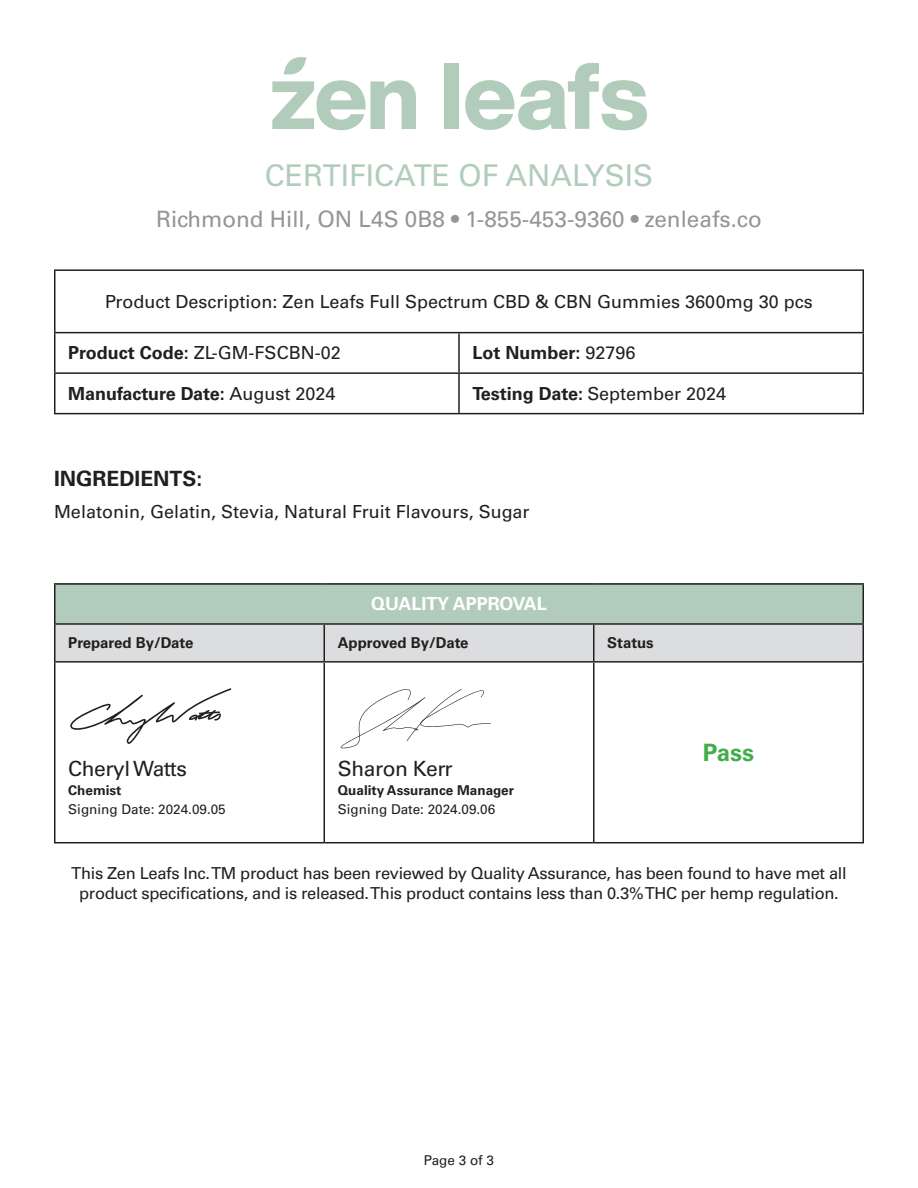
<style>
.page{position:relative;width:918px;height:1188px;background:#fff}
.page>*{position:absolute;margin:0;border:0;box-sizing:border-box;transform-origin:0 0}
.t1{font:30px "Univers LT Std";color:#b2ccbc}
.t2{font:700 24px "Univers LT Std";color:#40ae49}
.t3{font:22.5px "Univers LT Std";color:#939598}
.t4{font:21px "Univers LT Std";letter-spacing:-.02em;color:#231f20}
.t5{font:700 21px "Univers LT Std";color:#231f20}
.t6{font:18px "Univers LT Std";color:#231f20}
.t7{font:700 18px "Univers LT Std";color:#231f20}
.t8{font:700 18px "Univers LT Std";color:#fff}
.t9{font:16.5px/19.8px "Univers LT Std";letter-spacing:-.02em;color:#231f20;text-align:center}
.t10{font:700 15px "Univers LT Std";color:#231f20}
.t11{font:13.5px "Univers LT Std";color:#231f20}
.t12{font:700 13.5px "Univers LT Std";color:#231f20}
.s1{font-weight:700}
.s2{font-weight:400}
</style>
<div class="page">
<div style="left:55px;top:584px;width:808px;height:40px;background:#b2ccbc"></div>
<div style="left:56px;top:625px;width:806px;height:36px;background:#dcdddf"></div>
<hr style="left:54px;top:583px;width:270px;height:2px;background:#231f20">
<hr style="left:54px;top:585px;width:2px;height:38px;background:#231f20">
<hr style="left:324px;top:583px;width:270px;height:2px;background:#231f20">
<hr style="left:594px;top:583px;width:270px;height:2px;background:#231f20">
<hr style="left:862px;top:585px;width:2px;height:38px;background:#231f20">
<hr style="left:54px;top:623px;width:270px;height:2px;background:#231f20">
<hr style="left:54px;top:625px;width:2px;height:36px;background:#231f20">
<hr style="left:324px;top:623px;width:270px;height:2px;background:#231f20">
<hr style="left:324px;top:625px;width:1px;height:36px;background:#231f20">
<hr style="left:594px;top:623px;width:270px;height:2px;background:#231f20">
<hr style="left:593px;top:625px;width:1px;height:36px;background:#231f20">
<hr style="left:862px;top:625px;width:2px;height:36px;background:#231f20">
<hr style="left:54px;top:661px;width:270px;height:2px;background:#231f20">
<hr style="left:54px;top:663px;width:2px;height:179px;background:#231f20">
<hr style="left:324px;top:661px;width:270px;height:2px;background:#231f20">
<hr style="left:324px;top:663px;width:1px;height:179px;background:#231f20">
<hr style="left:594px;top:661px;width:270px;height:2px;background:#231f20">
<hr style="left:593px;top:663px;width:1px;height:179px;background:#231f20">
<hr style="left:862px;top:663px;width:2px;height:179px;background:#231f20">
<hr style="left:54px;top:842px;width:270px;height:1px;background:#231f20">
<hr style="left:324px;top:842px;width:270px;height:1px;background:#231f20">
<hr style="left:594px;top:842px;width:270px;height:1px;background:#231f20">
<svg style="left:70px;top:688px;width:161px;height:56px"></svg>
<svg style="left:340px;top:689px;width:151px;height:59px"></svg>
<svg style="left:272px;top:57px;width:144px;height:73px"></svg>
<svg style="left:465px;top:63px;width:182px;height:67px"></svg>
<div style="left:444px;top:63px;width:14px;height:66px;background:#b2ccbc"></div>
<hr style="left:54px;top:269px;width:405px;height:2px;background:#231f20">
<hr style="left:54px;top:271px;width:2px;height:61px;background:#231f20">
<hr style="left:459px;top:269px;width:405px;height:2px;background:#231f20">
<hr style="left:862px;top:271px;width:2px;height:61px;background:#231f20">
<hr style="left:54px;top:332px;width:405px;height:1px;background:#231f20">
<hr style="left:54px;top:333px;width:2px;height:39px;background:#231f20">
<hr style="left:459px;top:332px;width:405px;height:1px;background:#231f20">
<hr style="left:458px;top:333px;width:2px;height:39px;background:#231f20">
<hr style="left:862px;top:333px;width:2px;height:39px;background:#231f20">
<hr style="left:54px;top:372px;width:405px;height:2px;background:#231f20">
<hr style="left:54px;top:374px;width:2px;height:39px;background:#231f20">
<hr style="left:459px;top:372px;width:405px;height:2px;background:#231f20">
<hr style="left:458px;top:374px;width:2px;height:39px;background:#231f20">
<hr style="left:862px;top:374px;width:2px;height:39px;background:#231f20">
<hr style="left:54px;top:413px;width:405px;height:1px;background:#231f20">
<hr style="left:459px;top:413px;width:405px;height:1px;background:#231f20">
<h1 class="t1" style="left:265px;top:157px;width:390px">CERTIFICATE OF ANALYSIS</h1>
<h3 class="t3" style="left:156px;top:206px;width:607px">Richmond Hill, ON L4S 0B8 • 1-855-453-9360 • zenleafs.co</h3>
<p class="t6" style="left:105px;top:291px;width:709px">Product Description: Zen Leafs Full Spectrum CBD &amp; CBN Gummies 3600mg 30 pcs</p>
<p class="t6" style="left:68px;top:342px;width:274px"><span class="s1">Product Code:</span> ZL-GM-FSCBN-02</p>
<p class="t7" style="left:472px;top:343px;width:165px">Lot Number: <span class="s2">92796</span></p>
<p class="t7" style="left:68px;top:383px;width:269px">Manufacture Date: <span class="s2">August 2024</span></p>
<p class="t6" style="left:472px;top:383px;width:255px"><span class="s1">Testing Date:</span> September 2024</p>
<p class="t5" style="left:54px;top:466px;width:150px">INGREDIENTS:</p>
<p class="t6" style="left:54px;top:501px;width:477px">Melatonin, Gelatin, Stevia, Natural Fruit Flavours, Sugar</p>
<p class="t8" style="left:371px;top:594px;width:177px">QUALITY APPROVAL</p>
<p class="t10" style="left:68px;top:634px;width:127px">Prepared By/Date</p>
<p class="t10" style="left:338px;top:634px;width:132px">Approved By/Date</p>
<p class="t10" style="left:607px;top:634px;width:48px">Status</p>
<p class="t4" style="left:68px;top:756px;width:120px">Cheryl Watts</p>
<p class="t12" style="left:68px;top:782px;width:55px">Chemist</p>
<p class="t11" style="left:68px;top:801px;width:159px">Signing Date: 2024.09.05</p>
<p class="t4" style="left:338px;top:756px;width:117px">Sharon Kerr</p>
<p class="t12" style="left:338px;top:782px;width:178px">Quality Assurance Manager</p>
<p class="t11" style="left:338px;top:801px;width:159px">Signing Date: 2024.09.06</p>
<h2 class="t2" style="left:703px;top:738px;width:53px">Pass</h2>
<p class="t9" style="left:71px;top:864px;width:777px">This Zen Leafs Inc. TM product has been reviewed by Quality Assurance, has been found to have met all product specifications, and is released. This product contains less than 0.3% THC per hemp regulation.</p>
<p class="t11" style="left:424px;top:1153px;width:72px">Page 3 of 3</p>
</div>
